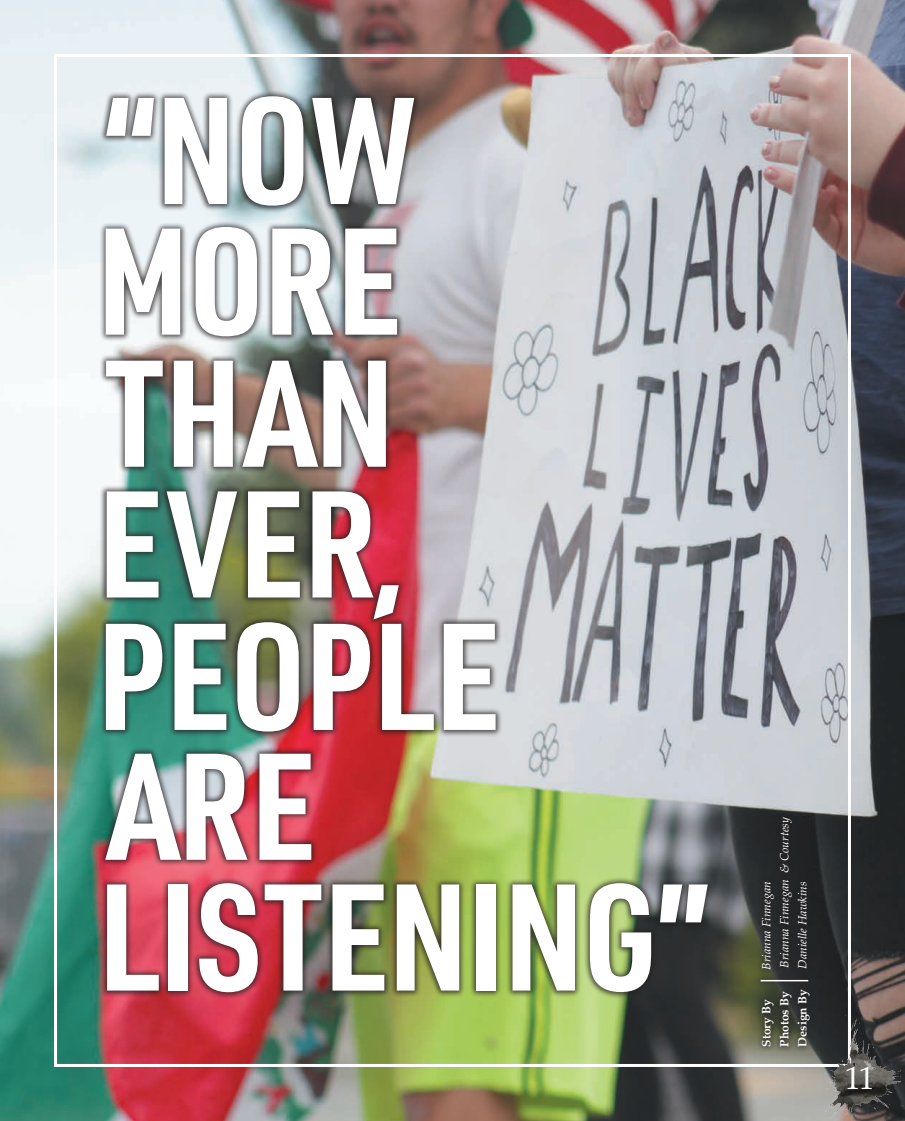
<style>
.page{position:relative;width:905px;height:1121px;background:#fff}
.page>*{position:absolute;margin:0;border:0;box-sizing:border-box;transform-origin:0 0}
.Byline__body{font:700 148.5px "URWDIN Cond";color:#fff}
.t1{font:31.5px "Palatino";color:#fff}
.t2{font:italic 12px "Palatino Linotype";color:#fff}
.t3{font:700 12px "Palatino Linotype";color:#fff}
</style>
<div class="page">
<img style="left:0;top:0;width:904px;height:1120px">
<div style="left:99px;top:90px;width:322px;height:123px;background:#231f20;opacity:.75"></div>
<div style="left:99px;top:220px;width:305px;height:123px;background:#231f20;opacity:.75"></div>
<div style="left:99px;top:353px;width:294px;height:121px;background:#231f20;opacity:.75"></div>
<div style="left:99px;top:484px;width:306px;height:142px;background:#231f20;opacity:.75"></div>
<img style="left:107px;top:491px;width:292px;height:124px">
<div style="left:99px;top:615px;width:403px;height:123px;background:#231f20;opacity:.75"></div>
<div style="left:98px;top:746px;width:220px;height:121px;background:#231f20;opacity:.75"></div>
<div style="left:100px;top:876px;width:614px;height:123px;background:#231f20;opacity:.75"></div>
<div style="left:754px;top:811px;width:62px;height:241px;background:#231f20;opacity:.75"></div>
<hr style="left:760px;top:979px;width:48px;height:2px;background:#fff">
<img style="left:815px;top:1015px;width:85px;height:103px">
<p class="Byline__body" style="left:104px;top:50px;width:314px">“NOW</p>
<p class="Byline__body" style="left:97px;top:181px;width:305px">MORE</p>
<p class="Byline__body" style="left:105px;top:313px;width:290px">THAN</p>
<p class="Byline__body" style="left:97px;top:576px;width:404px">PEOPLE</p>
<p class="Byline__body" style="left:108px;top:706px;width:209px">ARE</p>
<p class="Byline__body" style="left:99px;top:836px;width:613px">LISTENING”</p>
<p class="t2" style="left:775px;top:967px;width:152px;rotate:-90deg">Brianna Finnegan &amp; Courtesy</p>
<p class="t2" style="left:757px;top:969px;width:90px;rotate:-90deg">Brianna Finnegan</p>
<p class="t2" style="left:793px;top:968px;width:89px;rotate:-90deg">Danielle Hawkins</p>
<p class="t3" style="left:793px;top:1046px;width:58px;rotate:-90deg">Design By</p>
<p class="t3" style="left:775px;top:1046px;width:56px;rotate:-90deg">Photos By</p>
<p class="t3" style="left:757px;top:1046px;width:48px;rotate:-90deg">Story By</p>
<p class="t1" style="left:844px;top:1052px;width:31px">11</p>
</div>
